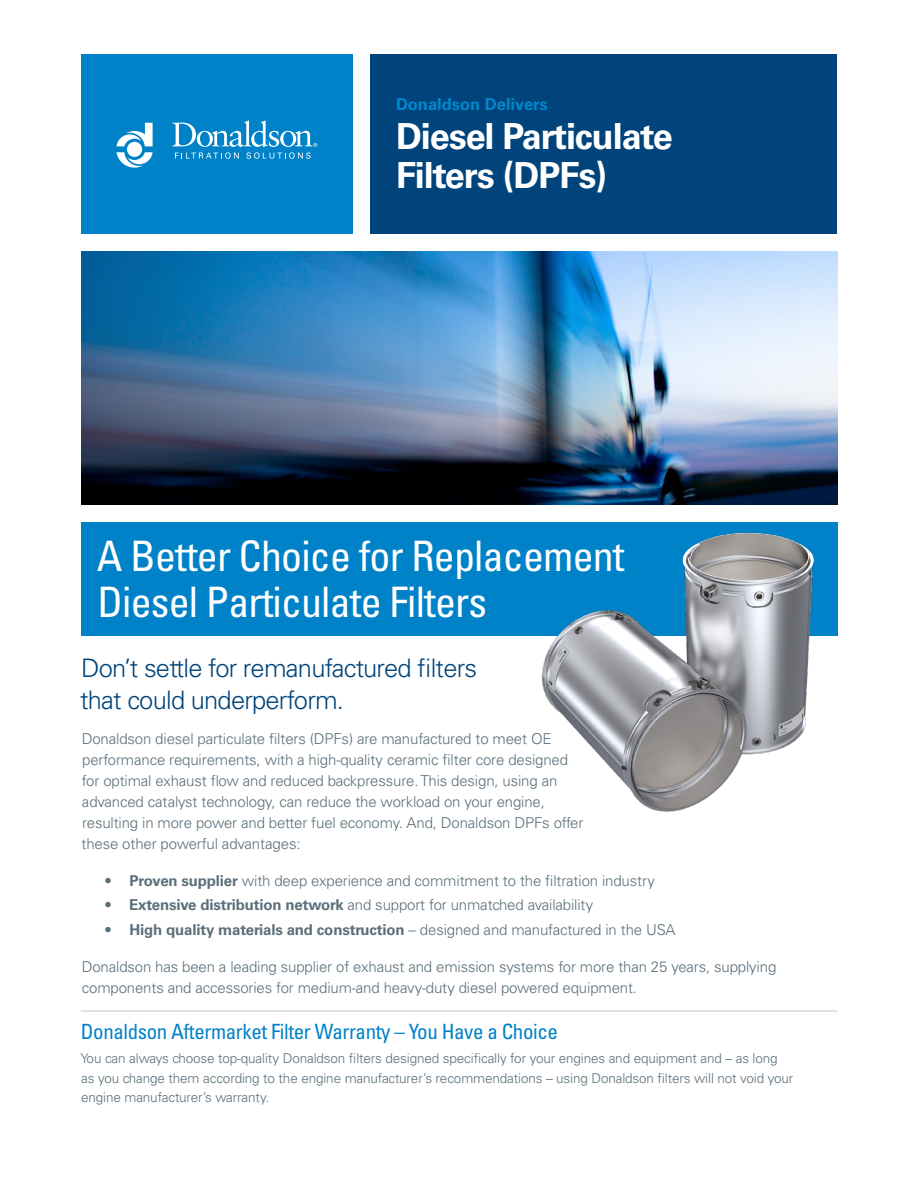
<style>
.page{position:relative;width:918px;height:1188px;background:#fff}
.page>*{position:absolute;margin:0;border:0;box-sizing:border-box;transform-origin:0 0}
.main_body_pms7545{font:condensed 42px/46.5px "Univers LT Std";letter-spacing:-.02em;color:#fff}
.t1{font:700 36px/39px "Univers LT Std";letter-spacing:-.03em;color:#fff}
.main_body_pms7545-2{font:300 25.5px/31.5px "Univers LT Std";letter-spacing:-.03em;color:#00447b}
.main_body_pms7545-3{font:condensed 21px "Univers LT Std";letter-spacing:-.02em;color:#0082c8}
.Front_Cover_Headline{font:700 16.5px "Univers LT Std";color:#0089cc}
.t2{font:300 15px/21px "Univers LT Std";letter-spacing:-.01em;color:#5b6f7b}
.t3{font:700 15px "Univers LT Std";letter-spacing:-.01em;color:#5b6f7b}
.t4{font:300 13.5px/19.5px "Univers LT Std";letter-spacing:-.01em;color:#5b6f7b}
.s1{font-weight:700}
.s2{font-weight:300}
</style>
<div class="page">
<div style="left:371px;top:54px;width:466px;height:180px;background:#00447b"></div>
<div style="left:81px;top:54px;width:272px;height:180px;background:#0082c8"></div>
<svg style="left:116px;top:120px;width:201px;height:48px"></svg>
<div style="left:81px;top:522px;width:756px;height:114px;background:#0082c8"></div>
<img style="left:81px;top:252px;width:756px;height:252px">
<img style="left:541px;top:525px;width:297px;height:287px">
<hr style="left:81px;top:1010px;width:756px;height:2px;background:#d3d9de">
<p class="Front_Cover_Headline" style="left:396px;top:94px;width:153px">Donaldson Delivers</p>
<p class="t1" style="left:396px;top:117px;width:278px">Diesel Particulate<br>Filters (DPFs)</p>
<p class="main_body_pms7545" style="left:97px;top:532px;width:529px">A Better Choice for Replacement<br>Diesel Particulate Filters</p>
<p class="main_body_pms7545-2" style="left:80px;top:652px;width:399px">Don’t settle for remanufactured filters that could underperform.</p>
<p class="t2" style="left:82px;top:728px;width:503px">Donaldson diesel particulate filters (DPFs) are manufactured to meet OE performance requirements, with a high-quality ceramic filter core designed for optimal exhaust flow and reduced backpressure. This design, using an advanced catalyst technology, can reduce the workload on your engine, resulting in more power and better fuel economy. And, Donaldson DPFs offer these other powerful advantages:</p>
<p class="t2" style="left:106px;top:870px;width:551px"><span class="s1">• Proven supplier</span> with deep experience and commitment to the filtration industry</p>
<p class="t2" style="left:106px;top:895px;width:489px"><span class="s1">• Extensive distribution network</span> and support for unmatched availability</p>
<p class="t3" style="left:106px;top:921px;width:571px">• High quality materials and construction <span class="s2">– designed and manufactured in the USA</span></p>
<p class="t2" style="left:82px;top:957px;width:696px">Donaldson has been a leading supplier of exhaust and emission systems for more than 25 years, supplying components and accessories for medium-and heavy-duty diesel powered equipment.</p>
<p class="main_body_pms7545-3" style="left:81px;top:1019px;width:479px">Donaldson Aftermarket Filter Warranty – You Have a Choice</p>
<p class="t4" style="left:80px;top:1049px;width:715px">You can always choose top-quality Donaldson filters designed specifically for your engines and equipment and – as long as you change them according to the engine manufacturer’s recommendations – using Donaldson filters will not void your engine manufacturer’s warranty.</p>
</div>
